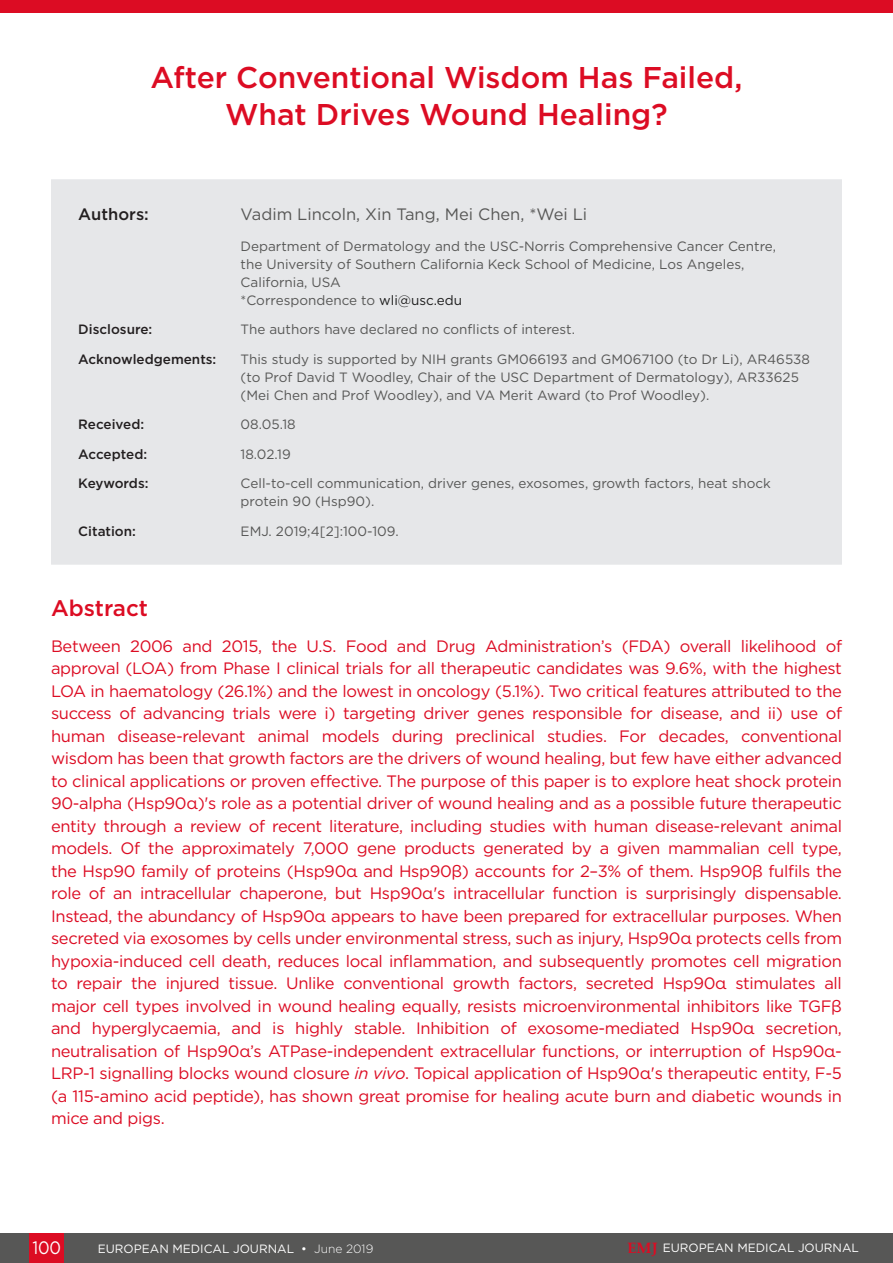
<style>
.page{position:relative;width:893px;height:1263px;background:#fff}
.page>*{position:absolute;margin:0;border:0;box-sizing:border-box;transform-origin:0 0}
.t1{font:500 30px/37.5px "Gotham";color:#dc0c23;text-align:center}
.t2{font:500 22.5px "Gotham";color:#dc0c23}
.t3{font:18px "Gotham";color:#fff;scale:.9 1}
.t4{font:16.5px/22.5px "Gotham";letter-spacing:-.02em;color:#dc0c23;text-align:justify}
.t5{font:16.5px "Gotham";color:#575756}
.Article_Details__Aut{font:500 16.5px "Gotham";color:#231f20}
.Article_Details_Body{font:13.5px/18px "Gotham";color:#575756}
.Article_Details_Head{font:500 13.5px "Gotham";color:#231f20}
.Symposium_Details_Bo{font:13.5px "Gotham";color:#575756}
.t6{font:12px "Gotham";color:#fff}
.s1{color:#1d1d1d}
.s2{font-style:italic}
.s3{font-weight:300}
.s4{font-family:"Palatino Linotype";font-weight:700;font-size:15px;color:#dc0c23}
</style>
<div class="page">
<div style="left:0;top:1233px;width:893px;height:30px;background:#575756"></div>
<div style="left:30px;top:1233px;width:34px;height:30px;background:#dc0c23"></div>
<div style="left:51px;top:179px;width:791px;height:386px;background:#e6e7e9"></div>
<div style="left:0;top:0;width:893px;height:13px;background:#dc0c23"></div>
<p class="t1" style="left:151px;top:58px;width:593px">After Conventional Wisdom Has Failed,<br>What Drives Wound Healing?</p>
<p class="Article_Details__Aut" style="left:78px;top:203px;width:72px">Authors:</p>
<p class="t5" style="left:241px;top:203px;width:348px">Vadim Lincoln, Xin Tang, Mei Chen, *Wei Li</p>
<p class="Article_Details_Body" style="left:241px;top:236px;width:537px">Department of Dermatology and the USC-Norris Comprehensive Cancer Centre, the University of Southern California Keck School of Medicine, Los Angeles,<br>California, USA</p>
<p class="Article_Details_Body" style="left:241px;top:290px;width:223px">*Correspondence to <span class="s1">wli@usc.edu</span></p>
<p class="Article_Details_Head" style="left:78px;top:320px;width:76px">Disclosure:</p>
<p class="Article_Details_Body" style="left:241px;top:320px;width:336px">The authors have declared no conflicts of interest.</p>
<p class="Article_Details_Head" style="left:78px;top:350px;width:140px">Acknowledgements:</p>
<p class="Article_Details_Body" style="left:241px;top:350px;width:571px">This study is supported by NIH grants GM066193 and GM067100 (to Dr Li), AR46538 (to Prof David T Woodley, Chair of the USC Department of Dermatology), AR33625 (Mei Chen and Prof Woodley), and VA Merit Award (to Prof Woodley).</p>
<p class="Article_Details_Head" style="left:78px;top:416px;width:67px">Received:</p>
<p class="Article_Details_Body" style="left:241px;top:415px;width:57px">08.05.18</p>
<p class="Article_Details_Head" style="left:78px;top:445px;width:70px">Accepted:</p>
<p class="Article_Details_Body" style="left:241px;top:445px;width:52px">18.02.19</p>
<p class="Article_Details_Head" style="left:78px;top:475px;width:72px">Keywords:</p>
<p class="Article_Details_Body" style="left:241px;top:474px;width:532px">Cell-to-cell communication, driver genes, exosomes, growth factors, heat shock protein 90 (Hsp90).</p>
<p class="Article_Details_Head" style="left:78px;top:522px;width:59px">Citation:</p>
<p class="Symposium_Details_Bo" style="left:241px;top:522px;width:160px">EMJ. 2019;4[2]:100-109.</p>
<p class="t2" style="left:51px;top:594px;width:99px">Abstract</p>
<p class="t4" style="left:51px;top:634px;width:792px">Between 2006 and 2015, the U.S. Food and Drug Administration’s (FDA) overall likelihood of approval (LOA) from Phase I clinical trials for all therapeutic candidates was 9.6%, with the highest LOA in haematology (26.1%) and the lowest in oncology (5.1%). Two critical features attributed to the success of advancing trials were i) targeting driver genes responsible for disease, and ii) use of human disease-relevant animal models during preclinical studies. For decades, conventional wisdom has been that growth factors are the drivers of wound healing, but few have either advanced to clinical applications or proven effective. The purpose of this paper is to explore heat shock protein 90-alpha (Hsp90α)'s role as a potential driver of wound healing and as a possible future therapeutic entity through a review of recent literature, including studies with human disease-relevant animal models. Of the approximately 7,000 gene products generated by a given mammalian cell type, the Hsp90 family of proteins (Hsp90α and Hsp90β) accounts for 2–3% of them. Hsp90β fulfils the role of an intracellular chaperone, but Hsp90α's intracellular function is surprisingly dispensable.<br>Instead, the abundancy of Hsp90α appears to have been prepared for extracellular purposes. When secreted via exosomes by cells under environmental stress, such as injury, Hsp90α protects cells from hypoxia-induced cell death, reduces local inflammation, and subsequently promotes cell migration to repair the injured tissue. Unlike conventional growth factors, secreted Hsp90α stimulates all major cell types involved in wound healing equally, resists microenvironmental inhibitors like TGFβ and hyperglycaemia, and is highly stable. Inhibition of exosome-mediated Hsp90α secretion, neutralisation of Hsp90α’s ATPase-independent extracellular functions, or interruption of Hsp90α-LRP-1 signalling blocks wound closure <span class="s2">in vivo</span>. Topical application of Hsp90α's therapeutic entity, F-5 (a 115-amino acid peptide), has shown great promise for healing acute burn and diabetic wounds in mice and pigs.</p>
<p class="t3" style="left:33px;top:1236px;width:33px">100</p>
<p class="t6" style="left:98px;top:1241px;width:277px">EUROPEAN MEDICAL JOURNAL • <span class="s3">June 2019</span></p>
<p class="t6" style="left:627px;top:1240px;width:233px"><span class="s4">EMJ</span> EUROPEAN MEDICAL JOURNAL</p>
</div>
